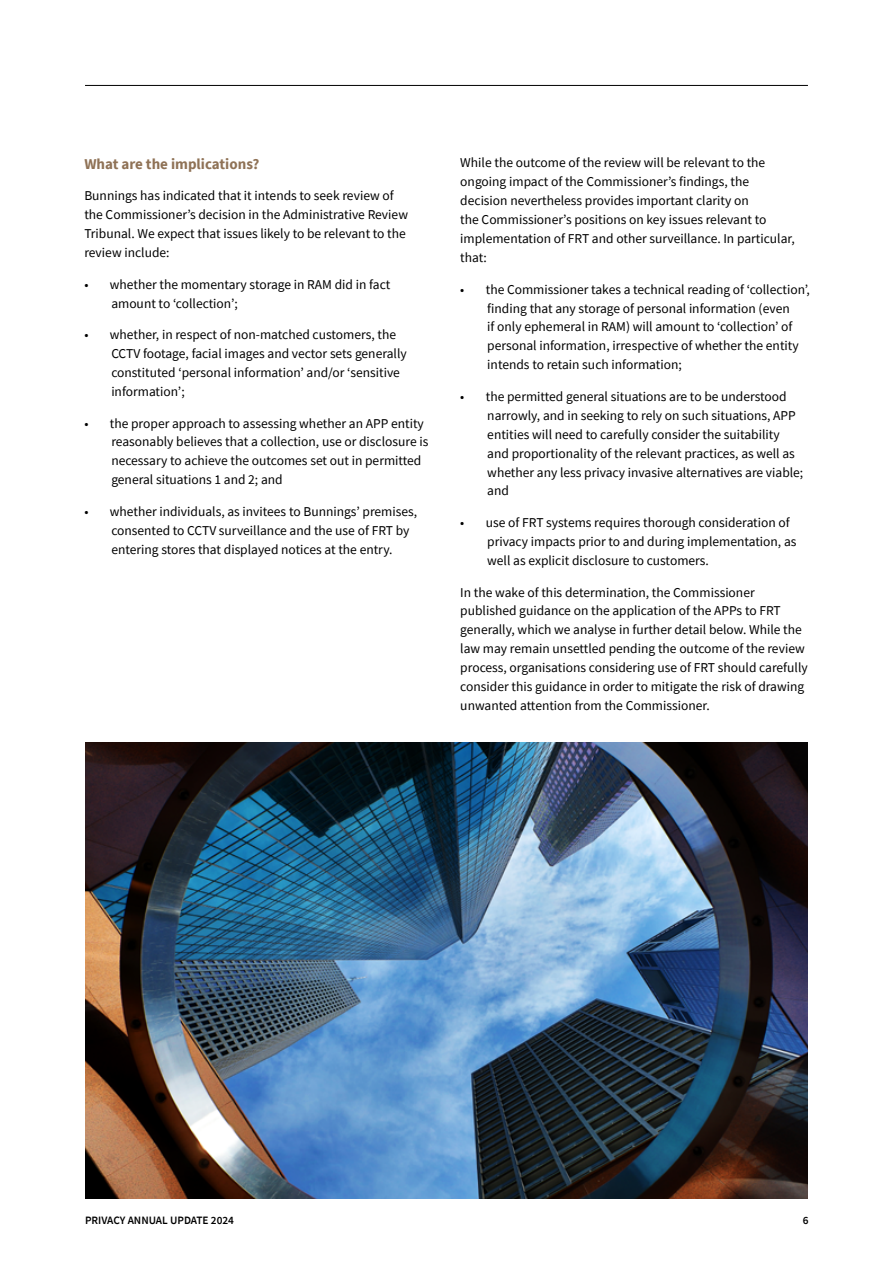
<style>
.page{position:relative;width:893px;height:1263px;background:#fff}
.page>*{position:absolute;margin:0;border:0;box-sizing:border-box;transform-origin:0 0}
.t1{font:700 15px "Source Sans Pro";color:#8f7256}
.t2{font:13.5px/18.9px "Source Sans Pro";color:#000}
.t3{font:600 11.25px "Source Sans Pro";color:#000}
</style>
<div class="page">
<hr style="left:85px;top:85px;width:723px;height:1px;background:#000">
<img style="left:85px;top:742px;width:723px;height:456px">
<p class="t1" style="left:84px;top:153px;width:177px">What are the implications?</p>
<p class="t2" style="left:84px;top:186px;width:325px">Bunnings has indicated that it intends to seek review of the Commissioner’s decision in the Administrative Review Tribunal. We expect that issues likely to be relevant to the review include:</p>
<p class="t2" style="left:111px;top:275px;width:280px;text-indent:-27px">• whether the momentary storage in RAM did in fact amount to ‘collection’;</p>
<p class="t2" style="left:111px;top:325px;width:297px;text-indent:-27px">• whether, in respect of non-matched customers, the CCTV footage, facial images and vector sets generally constituted ‘personal information’ and/or ‘sensitive information’;</p>
<p class="t2" style="left:111px;top:413px;width:319px;text-indent:-27px">• the proper approach to assessing whether an APP entity reasonably believes that a collection, use or disclosure is necessary to achieve the outcomes set out in permitted general situations 1 and 2; and</p>
<p class="t2" style="left:111px;top:502px;width:307px;text-indent:-27px">• whether individuals, as invitees to Bunnings’ premises, consented to CCTV surveillance and the use of FRT by entering stores that displayed notices at the entry.</p>
<p class="t2" style="left:460px;top:153px;width:336px">While the outcome of the review will be relevant to the ongoing impact of the Commissioner’s findings, the decision nevertheless provides important clarity on<br>the Commissioner’s positions on key issues relevant to implementation of FRT and other surveillance. In particular, that:</p>
<p class="t2" style="left:487px;top:280px;width:324px;text-indent:-27px">• the Commissioner takes a technical reading of ‘collection’, finding that any storage of personal information (even<br>if only ephemeral in RAM) will amount to ‘collection’ of personal information, irrespective of whether the entity intends to retain such information;</p>
<p class="t2" style="left:487px;top:387px;width:318px;text-indent:-27px">• the permitted general situations are to be understood narrowly, and in seeking to rely on such situations, APP entities will need to carefully consider the suitability and proportionality of the relevant practices, as well as whether any less privacy invasive alternatives are viable; and</p>
<p class="t2" style="left:487px;top:513px;width:311px;text-indent:-27px">• use of FRT systems requires thorough consideration of privacy impacts prior to and during implementation, as well as explicit disclosure to customers.</p>
<p class="t2" style="left:460px;top:582px;width:349px">In the wake of this determination, the Commissioner published guidance on the application of the APPs to FRT generally, which we analyse in further detail below. While the law may remain unsettled pending the outcome of the review process, organisations considering use of FRT should carefully consider this guidance in order to mitigate the risk of drawing unwanted attention from the Commissioner.</p>
<p class="t3" style="left:85px;top:1213px;width:150px">PRIVACY ANNUAL UPDATE 2024</p>
<p class="t3" style="left:803px;top:1213px;width:7px">6</p>
</div>
